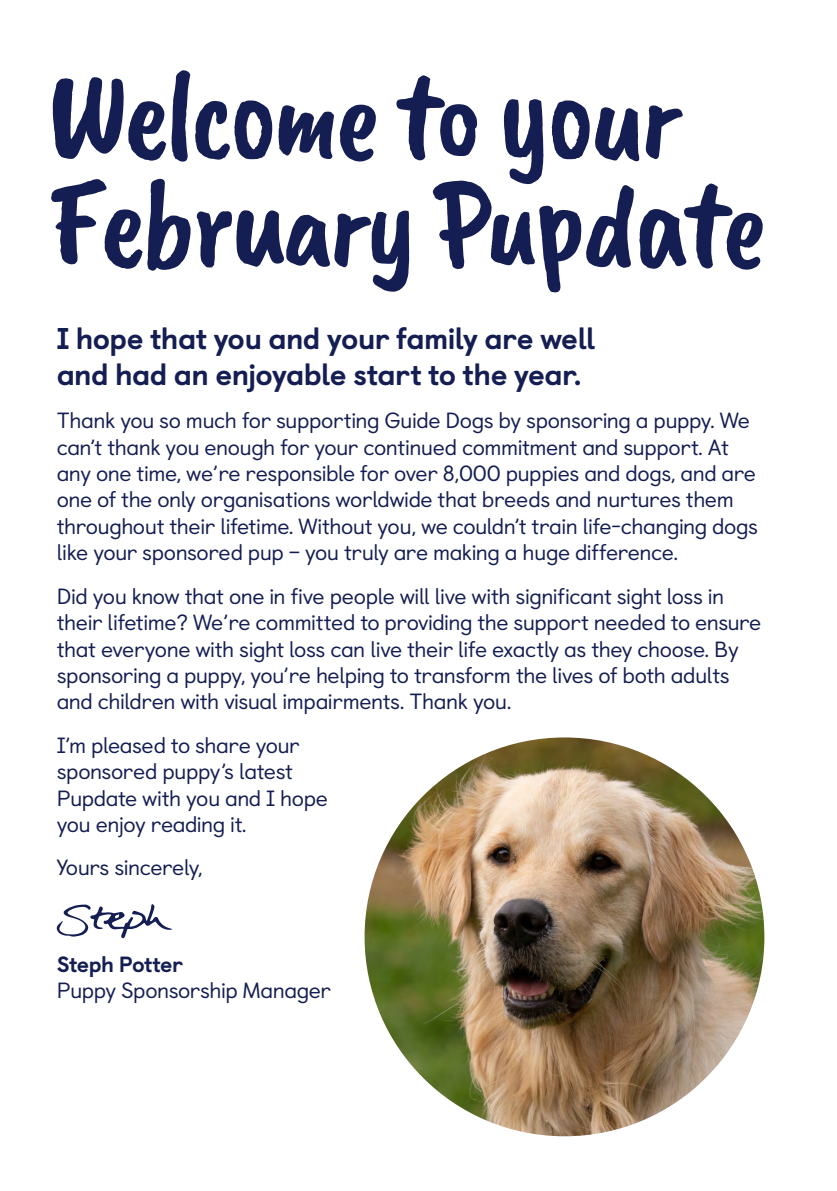
<style>
.page{position:relative;width:837px;height:1191px;background:#fff}
.page>*{position:absolute;margin:0;border:0;box-sizing:border-box;transform-origin:0 0}
.h2_caveat_large{font:124.6px/108.2px "Caveat Brush";letter-spacing:-.04em;color:#151e53}
.p1_main{font:800 30px/36px "Castledown";letter-spacing:-.025em;color:#151e53}
.p1_main-2{font:22px/26.4px "Castledown";letter-spacing:-.02em;color:#151e53}
.s1{font-weight:800}
</style>
<div class="page">
<svg style="left:57px;top:904px;width:115px;height:34px"></svg>
<img style="left:364px;top:737px;width:400px;height:399px;border-radius:200px">
<h2 class="h2_caveat_large" style="left:47px;top:64px;width:720px">Welcome to your<br>February Pupdate</h2>
<p class="p1_main" style="left:57px;top:318px;width:540px">I hope that you and your family are well and had an enjoyable start to the year.</p>
<p class="p1_main-2" style="left:57px;top:405px;width:702px">Thank you so much for supporting Guide Dogs by sponsoring a puppy. We can’t thank you enough for your continued commitment and support. At any one time, we’re responsible for over 8,000 puppies and dogs, and are one of the only organisations worldwide that breeds and nurtures them throughout their lifetime. Without you, we couldn’t train life-changing dogs like your sponsored pup – you truly are making a huge difference.</p>
<p class="p1_main-2" style="left:57px;top:581px;width:706px">Did you know that one in five people will live with significant sight loss in their lifetime? We’re committed to providing the support needed to ensure that everyone with sight loss can live their life exactly as they choose. By sponsoring a puppy, you’re helping to transform the lives of both adults and children with visual impairments. Thank you.</p>
<p class="p1_main-2" style="left:57px;top:730px;width:273px">I’m pleased to share your sponsored puppy’s latest<br>Pupdate with you and I hope you enjoy reading it.</p>
<p class="p1_main-2" style="left:57px;top:852px;width:147px">Yours sincerely,</p>
<p class="p1_main-2" style="left:57px;top:949px;width:276px"><span class="s1">Steph Potter<br></span>Puppy Sponsorship Manager</p>
</div>
